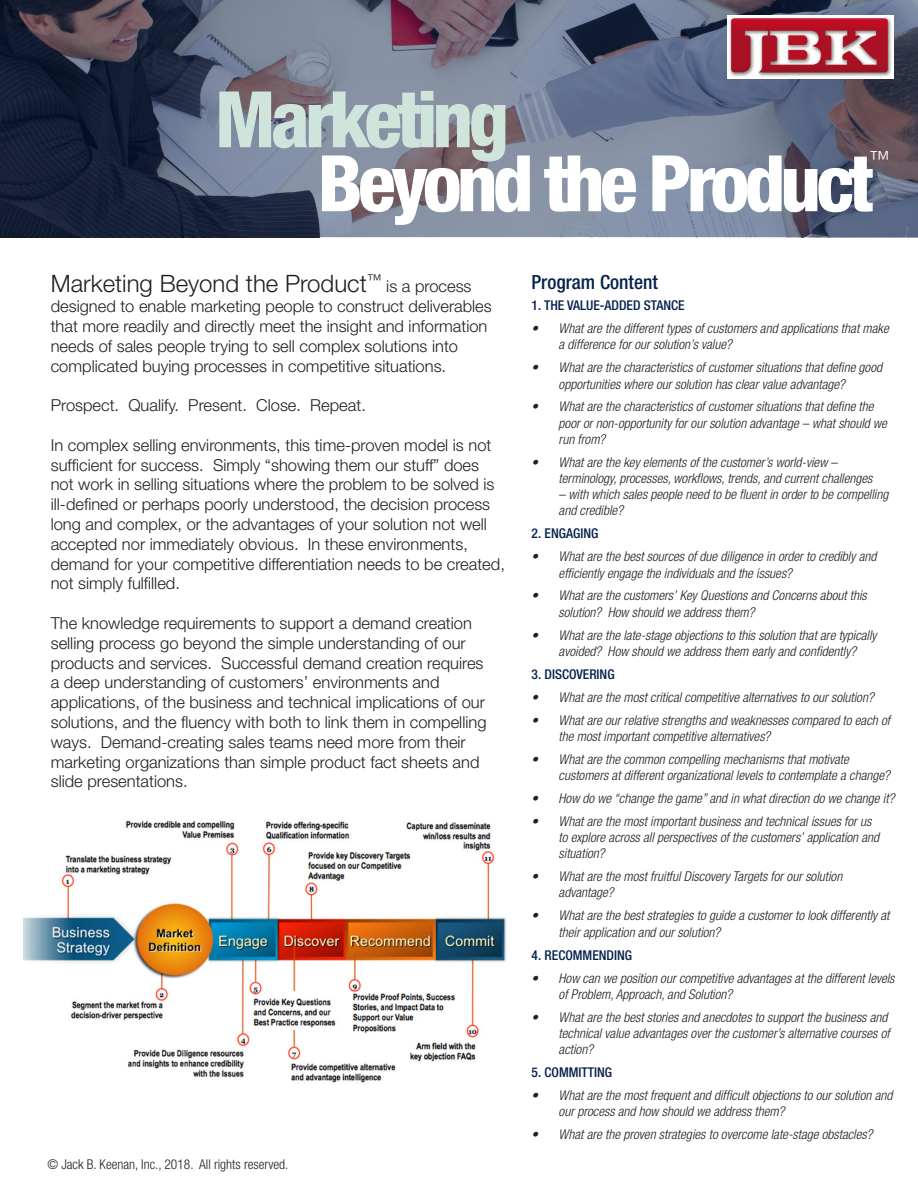
<style>
.page{position:relative;width:918px;height:1188px;background:#fff}
.page>*{position:absolute;margin:0;border:0;box-sizing:border-box;transform-origin:0 0}
.t1{font:800 condensed 78px "Helvetica Neue LT Pro";letter-spacing:-.06em;color:#fff}
.t2{font:800 condensed 78px "Helvetica Neue LT Pro";letter-spacing:-.06em;color:#cfe5dc}
.t3{font:300 24px "Helvetica Neue LT Pro";color:#231f20}
.t4{font:300 21px "Helvetica Neue LT Pro";color:#fff}
.t5{font:500 condensed 19.5px "Helvetica Neue LT Pro";color:#07214b}
.t6{font:300 16.5px/19.8px "Helvetica Neue LT Pro";color:#231f20}
.t7{font:italic 300 condensed 13.5px/16.2px "Helvetica Neue LT Pro";color:#231f20}
.t8{font:500 condensed 13.5px "Helvetica Neue LT Pro";color:#07214b}
.t9{font:300 condensed 13.5px "Helvetica Neue LT Pro";color:#231f20}
</style>
<div class="page">
<svg style="left:0;top:0;width:918px;height:237px;background:#5e657a"></svg>
<img style="left:727px;top:15px;width:166px;height:64px">
<img style="left:24px;top:820px;width:483px;height:263px">
<p class="t2" style="left:215px;top:71px;width:295px">Marketing</p>
<p class="t4" style="left:869px;top:146px;width:22px">™</p>
<p class="t1" style="left:318px;top:135px;width:557px">Beyond the Product</p>
<p class="t3" style="left:51px;top:269px;width:332px">Marketing Beyond the Product<sup>™</sup></p>
<p class="t6" style="left:51px;top:276px;width:443px;text-indent:336px">is a process designed to enable marketing people to construct deliverables that more readily and directly meet the insight and information needs of sales people trying to sell complex solutions into complicated buying processes in competitive situations.</p>
<p class="t6" style="left:51px;top:395px;width:317px">Prospect. Qualify. Present. Close. Repeat.</p>
<p class="t6" style="left:51px;top:435px;width:456px">In complex selling environments, this time-proven model is not sufficient for success. Simply “showing them our stuff” does not work in selling situations where the problem to be solved is ill-defined or perhaps poorly understood, the decision process long and complex, or the advantages of your solution not well accepted nor immediately obvious. In these environments, demand for your competitive differentiation needs to be created, not simply fulfilled.</p>
<p class="t6" style="left:51px;top:613px;width:437px">The knowledge requirements to support a demand creation selling process go beyond the simple understanding of our products and services. Successful demand creation requires a deep understanding of customers’ environments and applications, of the business and technical implications of our solutions, and the fluency with both to link them in compelling ways. Demand-creating sales teams need more from their marketing organizations than simple product fact sheets and slide presentations.</p>
<p class="t9" style="left:47px;top:1156px;width:243px">© Jack B. Keenan, Inc., 2018. All rights reserved.</p>
<p class="t5" style="left:531px;top:271px;width:128px">Program Content</p>
<p class="t8" style="left:532px;top:297px;width:154px">1. THE VALUE-ADDED STANCE</p>
<p class="t7" style="left:559px;top:321px;width:332px;text-indent:-27px">• What are the different types of customers and applications that make a difference for our solution’s value?</p>
<p class="t7" style="left:559px;top:360px;width:325px;text-indent:-27px">• What are the characteristics of customer situations that define good opportunities where our solution has clear value advantage?</p>
<p class="t7" style="left:559px;top:399px;width:330px;text-indent:-27px">• What are the characteristics of customer situations that define the poor or non-opportunity for our solution advantage – what should we run from?</p>
<p class="t7" style="left:559px;top:454px;width:315px;text-indent:-27px">• What are the key elements of the customer’s world-view – terminology, processes, workflows, trends, and current challenges</p>
<p class="t7" style="left:559px;top:487px;width:331px">– with which sales people need to be fluent in order to be compelling and credible?</p>
<p class="t8" style="left:532px;top:526px;width:68px">2. ENGAGING</p>
<p class="t7" style="left:559px;top:549px;width:319px;text-indent:-27px">• What are the best sources of due diligence in order to credibly and efficiently engage the individuals and the issues?</p>
<p class="t7" style="left:559px;top:588px;width:310px;text-indent:-27px">• What are the customers’ Key Questions and Concerns about this solution? How should we address them?</p>
<p class="t7" style="left:532px;top:627px;width:346px;text-align:center">• What are the late-stage objections to this solution that are typically avoided? How should we address them early and confidently?</p>
<p class="t8" style="left:532px;top:666px;width:84px">3. DISCOVERING</p>
<p class="t7" style="left:532px;top:689px;width:344px">• What are the most critical competitive alternatives to our solution?</p>
<p class="t7" style="left:559px;top:712px;width:333px;text-indent:-27px">• What are our relative strengths and weaknesses compared to each of the most important competitive alternatives?</p>
<p class="t7" style="left:559px;top:751px;width:333px;text-indent:-27px">• What are the common compelling mechanisms that motivate customers at different organizational levels to contemplate a change?</p>
<p class="t7" style="left:532px;top:790px;width:364px">• How do we “change the game” and in what direction do we change it?</p>
<p class="t7" style="left:559px;top:813px;width:322px;text-indent:-27px">• What are the most important business and technical issues for us to explore across all perspectives of the customers’ application and situation?</p>
<p class="t7" style="left:559px;top:869px;width:285px;text-indent:-27px">• What are the most fruitful Discovery Targets for our solution advantage?</p>
<p class="t7" style="left:559px;top:908px;width:332px;text-indent:-27px">• What are the best strategies to guide a customer to look differently at their application and our solution?</p>
<p class="t8" style="left:532px;top:947px;width:102px">4. RECOMMENDING</p>
<p class="t7" style="left:559px;top:970px;width:337px;text-indent:-27px">• How can we position our competitive advantages at the different levels of Problem, Approach, and Solution?</p>
<p class="t7" style="left:559px;top:1009px;width:333px;text-indent:-27px">• What are the best stories and anecdotes to support the business and technical value advantages over the customer’s alternative courses of action?</p>
<p class="t8" style="left:532px;top:1064px;width:82px">5. COMMITTING</p>
<p class="t7" style="left:559px;top:1087px;width:335px;text-indent:-27px">• What are the most frequent and difficult objections to our solution and our process and how should we address them?</p>
<p class="t7" style="left:532px;top:1127px;width:342px">• What are the proven strategies to overcome late-stage obstacles?</p>
</div>
